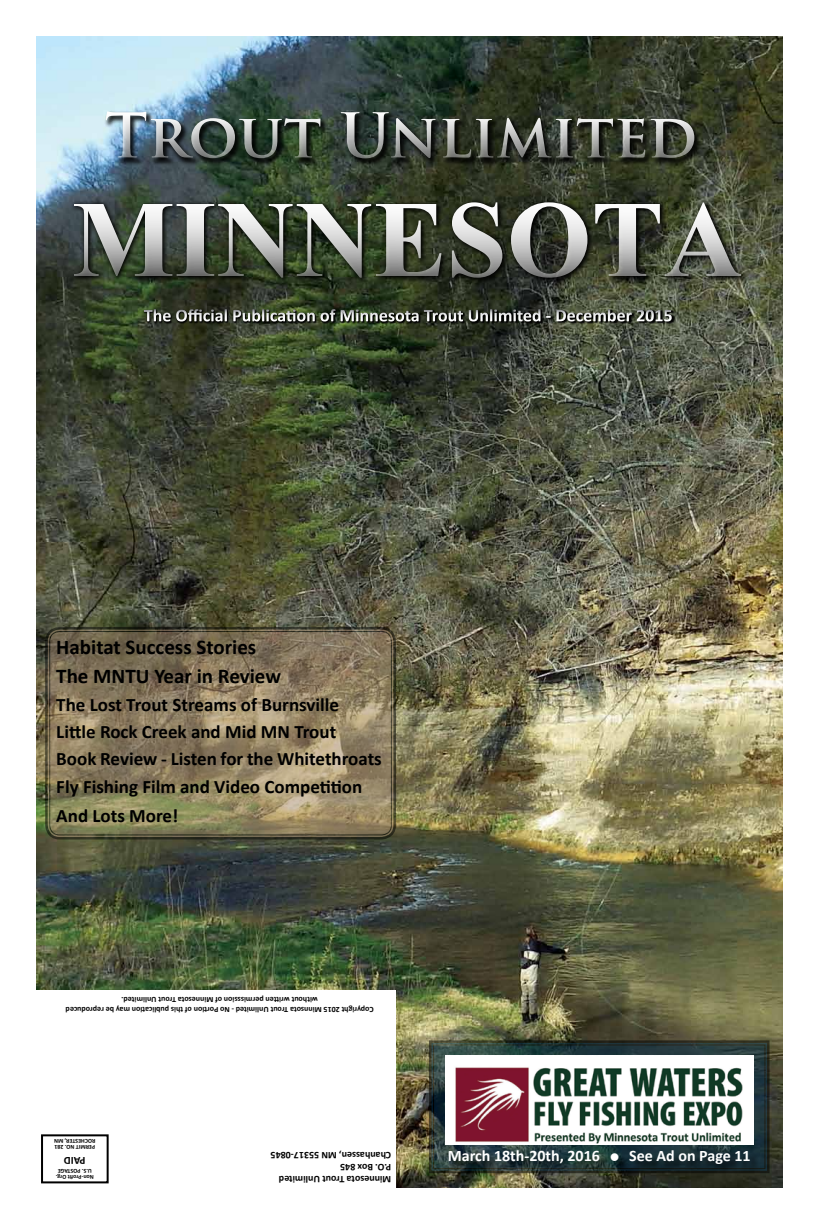
<style>
.page{position:relative;width:819px;height:1224px;background:#fff}
.page>*{position:absolute;margin:0;border:0;box-sizing:border-box;transform-origin:0 0}
.t1{font:700 135px "Aparajita";color:#fff}
.t2{font:700 60px "Trajan Pro";color:#fff}
.t3{font:700 21px/29.7px "Calibri";color:#000}
.t4{font:700 19px/27.3px "Calibri";color:#000}
.t5{font:700 18px "Calibri";color:#fff}
.t6{font:700 16px "Calibri";color:#fff}
.t7{font:700 11px "Calibri";color:#000}
.t8{font:700 10px/12px "Calibri";color:#000}
.t9{font:700 8px/9.6px "Calibri";color:#000;text-align:center}
.t10{font:700 6px/6px "Calibri";color:#000;text-align:center}
.s1{font-family:"ESRIAMFM Water";font-weight:400;font-size:11px}
</style>
<div class="page">
<img style="left:36px;top:36px;width:747px;height:1152px">
<div style="left:104px;top:109px;width:598px;height:58px;background:#000;opacity:.87"></div>
<svg style="left:71px;top:199px;width:677px;height:86px;background:#23291d"></svg>
<svg style="left:143px;top:308px;width:532px;height:16px;background:#23281b"></svg>
<div style="left:36px;top:990px;width:360px;height:198px;background:#fff"></div>
<div style="left:41px;top:1134px;width:68px;height:49px;border:2px solid #000"></div>
<svg style="left:48px;top:629px;width:345px;height:208px;background:#8f8163"></svg>
<div style="left:45px;top:627px;width:351px;height:213px;border:2px solid #000;border-radius:13px"></div>
<div style="left:49px;top:631px;width:343px;height:204px;border:1px solid #000;border-radius:10px"></div>
<svg style="left:428px;top:1039px;width:343px;height:135px;background:#334341"></svg>
<div style="left:433px;top:1045px;width:332px;height:124px;border:1px solid #000"></div>
<div style="left:450px;top:1151px;width:311px;height:24px;background:#000;opacity:.75"></div>
<img style="left:445px;top:1055px;width:308px;height:89px">
<h2 class="t2" style="left:105px;top:98px;width:594px">Trout Unlimited</h2>
<h1 class="t1" style="left:72px;top:177px;width:672px">MINNESOTA</h1>
<p class="t5" style="left:144px;top:304px;width:530px">The Official Publication of Minnesota Trout Unlimited - December 2015</p>
<p class="t3" style="left:56px;top:632px;width:226px">Habitat Success Stories<br>The MNTU Year in Review</p>
<p class="t4" style="left:56px;top:691px;width:327px">The Lost Trout Streams of Burnsville Little Rock Creek and Mid MN Trout<br>Book Review - Listen for the Whitethroats Fly Fishing Film and Video Competition</p>
<p class="t4" style="left:56px;top:802px;width:124px">And Lots More!</p>
<p class="t9" style="left:374px;top:1014px;width:310px;rotate:-180deg">Copyright 2015 Minnsota Trout Unlimited - No Portion of this publication may be reproduced without written permisssion of Minnesota Trout Unlimited.</p>
<p class="t10" style="left:96px;top:1150px;width:43px;text-align:left;rotate:-180deg">PERMIT NO. 281<br>ROCHESTER, MN</p>
<p class="t7" style="left:86px;top:1167px;width:23px;rotate:-180deg">PAID</p>
<p class="t10" style="left:94px;top:1180px;width:40px;rotate:-180deg">Non-Profit Org.<br>U.S. POSTAGE</p>
<p class="t8" style="left:391px;top:1185px;width:122px;rotate:-180deg">Minnesota Trout Unlimited<br>P.O. Box 845<br>Chanhassen, MN 55317-0845</p>
<p class="t6" style="left:448px;top:1145px;width:304px">March 18th-20th, 2016 <span class="s1">l</span> See Ad on Page 11</p>
</div>
